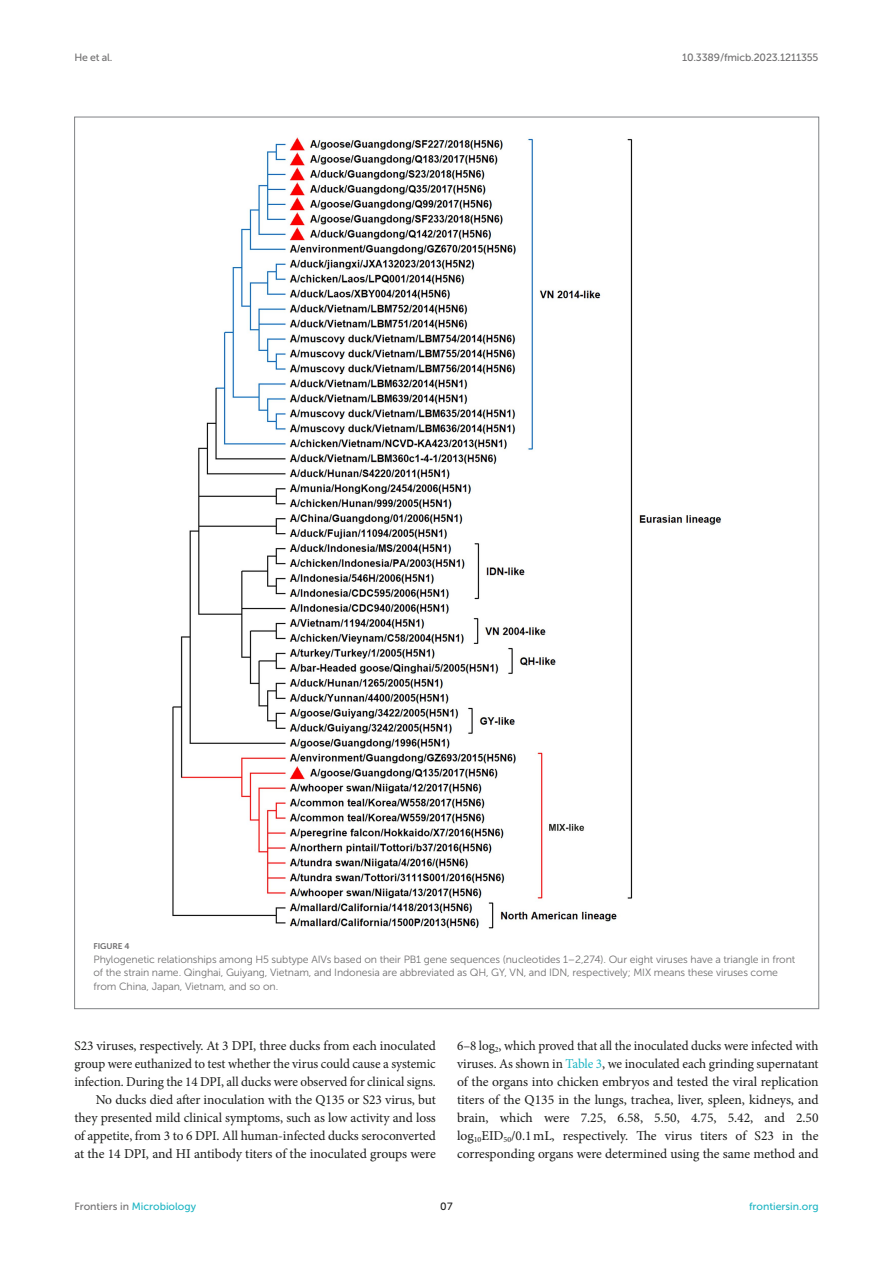
<style>
.page{position:relative;width:893px;height:1263px;background:#fff}
.page>*{position:absolute;margin:0;border:0;box-sizing:border-box;transform-origin:0 0}
.TEXT{font:13.5px/18px "Minion Pro";letter-spacing:-.01em;color:#1b1c1b;text-align:justify}
.TEXT_FLUSH{font:13.5px/18px "Minion Pro";letter-spacing:-.005em;color:#1b1c1b;text-align:justify}
.FIG_LEG{font:10.5px/13.5px "Museo Sans 300";letter-spacing:-.01em;color:#706f70}
.t1{font:10.5px "Museo Sans 500";color:#1db5c3}
.t2{font:10.5px "Museo Sans 500";letter-spacing:-.015em;color:#706f70}
.t3{font:10.5px "Museo Sans 500";color:#1b1c1b}
.FIG_HD{font:8.25px "Museo Sans 700";letter-spacing:-.01em;color:#706f70}
.s1{color:#1db5c3}
.s2{color:#706f70}
</style>
<div class="page">
<img style="left:172px;top:137px;width:549px;height:792px">
<p class="t2" style="left:74px;top:51px;width:40px">He et al.</p>
<p class="t2" style="left:682px;top:51px;width:138px">10.3389/fmicb.2023.1211355</p>
<p class="FIG_HD" style="left:94px;top:942px;width:37px">FIGURE 4</p>
<p class="FIG_LEG" style="left:94px;top:952px;width:703px">Phylogenetic relationships among H5 subtype AIVs based on their PB1 gene sequences (nucleotides 1–2,274). Our eight viruses have a triangle in front of the strain name. Qinghai, Guiyang, Vietnam, and Indonesia are abbreviated as QH, GY, VN, and IDN, respectively; MIX means these viruses come from China, Japan, Vietnam, and so on.</p>
<p class="TEXT_FLUSH" style="left:74px;top:1037px;width:363px">S23 viruses, respectively. At 3 DPI, three ducks from each inoculated group were euthanized to test whether the virus could cause a systemic infection. During the 14 DPI, all ducks were observed for clinical signs.</p>
<p class="TEXT" style="left:74px;top:1091px;width:363px;text-indent:21px">No ducks died after inoculation with the Q135 or S23 virus, but they presented mild clinical symptoms, such as low activity and loss of appetite, from 3 to 6 DPI. All human-infected ducks seroconverted at the 14 DPI, and HI antibody titers of the inoculated groups were</p>
<p class="TEXT" style="left:457px;top:1037px;width:363px">6–8 log<sub>2</sub>, which proved that all the inoculated ducks were infected with viruses. As shown in <span class="s1">Table 3</span>, we inoculated each grinding supernatant of the organs into chicken embryos and tested the viral replication titers of the Q135 in the lungs, trachea, liver, spleen, kidneys, and brain, which were 7.25, 6.58, 5.50, 4.75, 5.42, and 2.50 log<sub>10</sub>EID<sub>50</sub>/0.1mL, respectively. The virus titers of S23 in the corresponding organs were determined using the same method and</p>
<p class="t1" style="left:74px;top:1200px;width:123px"><span class="s2">Frontiers in</span> Microbiology</p>
<p class="t3" style="left:440px;top:1200px;width:14px">07</p>
<p class="t1" style="left:749px;top:1200px;width:71px">frontiersin.org</p>
</div>
